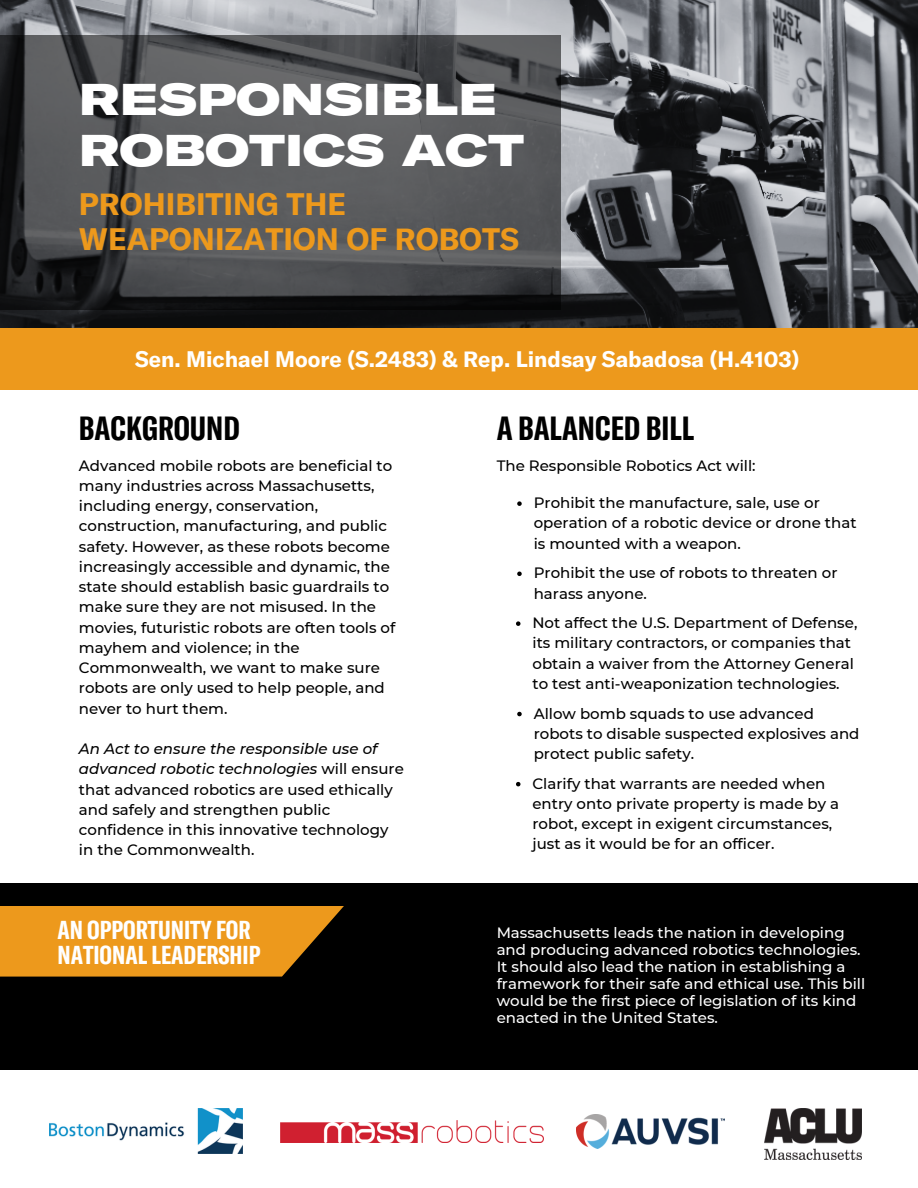
<style>
.page{position:relative;width:918px;height:1188px;background:#fff}
.page>*{position:absolute;margin:0;border:0;box-sizing:border-box;transform-origin:0 0}
.t1{font:900 expanded 43.8px/50.4px "GT America";color:#fff}
.t2{font:700 extra-condensed 33px "GT America";color:#000}
.t3{font:700 30.3px/34.8px "GT America";color:#ed991c}
.t4{font:700 extra-condensed 25.5px/25.8px "GT America";color:#fff}
.t5{font:700 21.9px "GT America";color:#fff}
.t6{font:500 15px/20.2px "Montserrat";color:#000}
.t7{font:500 15px/16.8px "Montserrat";color:#fff}
.s1{font-style:italic}
</style>
<div class="page">
<img style="left:0;top:0;width:918px;height:328px">
<svg style="left:0;top:35px;width:560px;height:275px;background:#4d4e50"></svg>
<div style="left:0;top:328px;width:918px;height:61px;background:#ed991c"></div>
<img style="left:764px;top:1109px;width:98px;height:51px">
<div style="left:0;top:883px;width:918px;height:187px;background:#000"></div>
<svg style="left:0;top:906px;width:344px;height:71px;background:#d68a19"></svg>
<img style="left:280px;top:1121px;width:263px;height:21px">
<img style="left:50px;top:1109px;width:192px;height:45px">
<img style="left:576px;top:1114px;width:149px;height:34px">
<svg style="left:517px;top:501px;width:5px;height:5px"></svg>
<svg style="left:517px;top:572px;width:5px;height:4px"></svg>
<svg style="left:516px;top:621px;width:4px;height:5px"></svg>
<svg style="left:517px;top:712px;width:5px;height:4px"></svg>
<svg style="left:516px;top:782px;width:4px;height:4px"></svg>
<p class="t1" style="left:79px;top:73px;width:447px">RESPONSIBLE<br>ROBOTICS ACT</p>
<p class="t3" style="left:79px;top:185px;width:442px">PROHIBITING THE<br>WEAPONIZATION OF ROBOTS</p>
<p class="t5" style="left:135px;top:345px;width:666px">Sen. Michael Moore (S.2483) &amp; Rep. Lindsay Sabadosa (H.4103)</p>
<p class="t2" style="left:79px;top:407px;width:162px">BACKGROUND</p>
<p class="t6" style="left:79px;top:455px;width:318px">Advanced mobile robots are beneficial to many industries across Massachusetts, including energy, conservation, construction, manufacturing, and public safety. However, as these robots become increasingly accessible and dynamic, the state should establish basic guardrails to make sure they are not misused. In the movies, futuristic robots are often tools of mayhem and violence; in the Commonwealth, we want to make sure robots are only used to help people, and never to hurt them.</p>
<p class="t6" style="left:79px;top:739px;width:326px"><span class="s1">An Act to ensure the responsible use of advanced robotic technologies</span> will ensure that advanced robotics are used ethically and safely and strengthen public confidence in this innovative technology in the Commonwealth.</p>
<p class="t4" style="left:57px;top:915px;width:204px">AN OPPORTUNITY FOR<br>NATIONAL LEADERSHIP</p>
<p class="t2" style="left:497px;top:407px;width:199px">A BALANCED BILL</p>
<p class="t6" style="left:497px;top:456px;width:261px">The Responsible Robotics Act will:</p>
<p class="t6" style="left:534px;top:493px;width:324px">Prohibit the manufacture, sale, use or operation of a robotic device or drone that is mounted with a weapon.</p>
<p class="t6" style="left:534px;top:563px;width:305px">Prohibit the use of robots to threaten or harass anyone.</p>
<p class="t6" style="left:532px;top:613px;width:326px">Not affect the U.S. Department of Defense, its military contractors, or companies that obtain a waiver from the Attorney General to test anti-weaponization technologies.</p>
<p class="t6" style="left:534px;top:703px;width:327px">Allow bomb squads to use advanced robots to disable suspected explosives and protect public safety.</p>
<p class="t6" style="left:532px;top:773px;width:308px">Clarify that warrants are needed when entry onto private property is made by a robot, except in exigent circumstances, just as it would be for an officer.</p>
<p class="t7" style="left:497px;top:925px;width:370px">Massachusetts leads the nation in developing and producing advanced robotics technologies.<br>It should also lead the nation in establishing a framework for their safe and ethical use. This bill would be the first piece of legislation of its kind enacted in the United States.</p>
</div>
